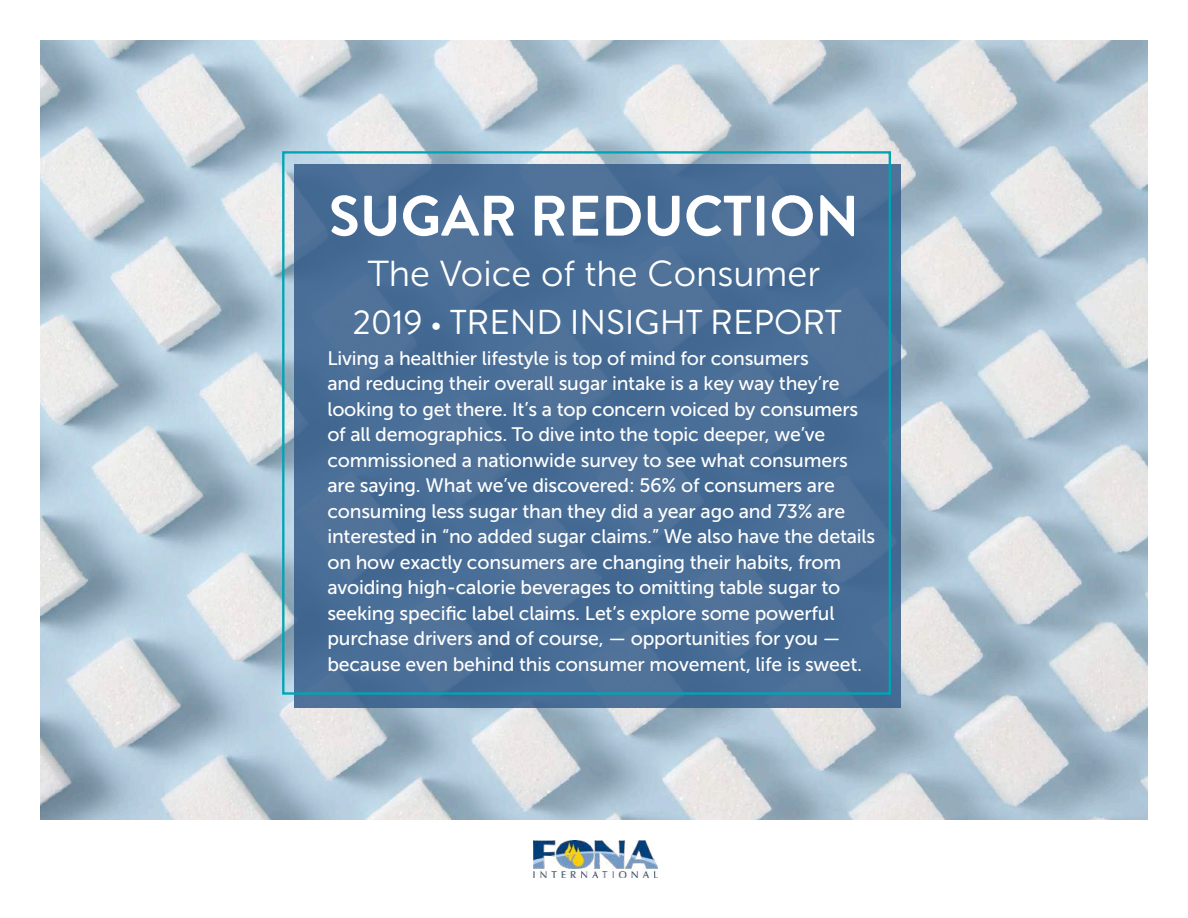
<style>
.page{position:relative;width:1188px;height:918px;background:#fff}
.page>*{position:absolute;margin:0;border:0;box-sizing:border-box;transform-origin:0 0}
.t1{font:700 57px "Brandon Grotesque";color:#fff}
.t2{font:36px "Museo Sans 300";color:#fff}
.t3{font:34.5px "Brandon Grotesque";color:#fff}
.t4{font:19.5px/25.5px "Museo Sans 500";letter-spacing:-.01em;color:#fff}
</style>
<div class="page">
<img style="left:40px;top:41px;width:1108px;height:779px">
<img style="left:533px;top:840px;width:125px;height:37px">
<div style="left:295px;top:164px;width:606px;height:543px;background:#496e97"></div>
<div style="left:282px;top:151px;width:609px;height:544px;border:2px solid #00a5b5"></div>
<h1 class="t1" style="left:329px;top:176px;width:532px">SUGAR REDUCTION</h1>
<h2 class="t2" style="left:368px;top:254px;width:454px">The Voice of the Consumer</h2>
<h3 class="t3" style="left:353px;top:299px;width:490px">2019 • TREND INSIGHT REPORT</h3>
<p class="t4" style="left:327px;top:345px;width:549px">Living a healthier lifestyle is top of mind for consumers<br>and reducing their overall sugar intake is a key way they’re looking to get there. It’s a top concern voiced by consumers of all demographics. To dive into the topic deeper, we’ve commissioned a nationwide survey to see what consumers are saying. What we’ve discovered: 56% of consumers are consuming less sugar than they did a year ago and 73% are interested in “no added sugar claims.” We also have the details on how exactly consumers are changing their habits, from avoiding high-calorie beverages to omitting table sugar to seeking specific label claims. Let’s explore some powerful purchase drivers and of course, — opportunities for you — because even behind this consumer movement, life is sweet.</p>
</div>
